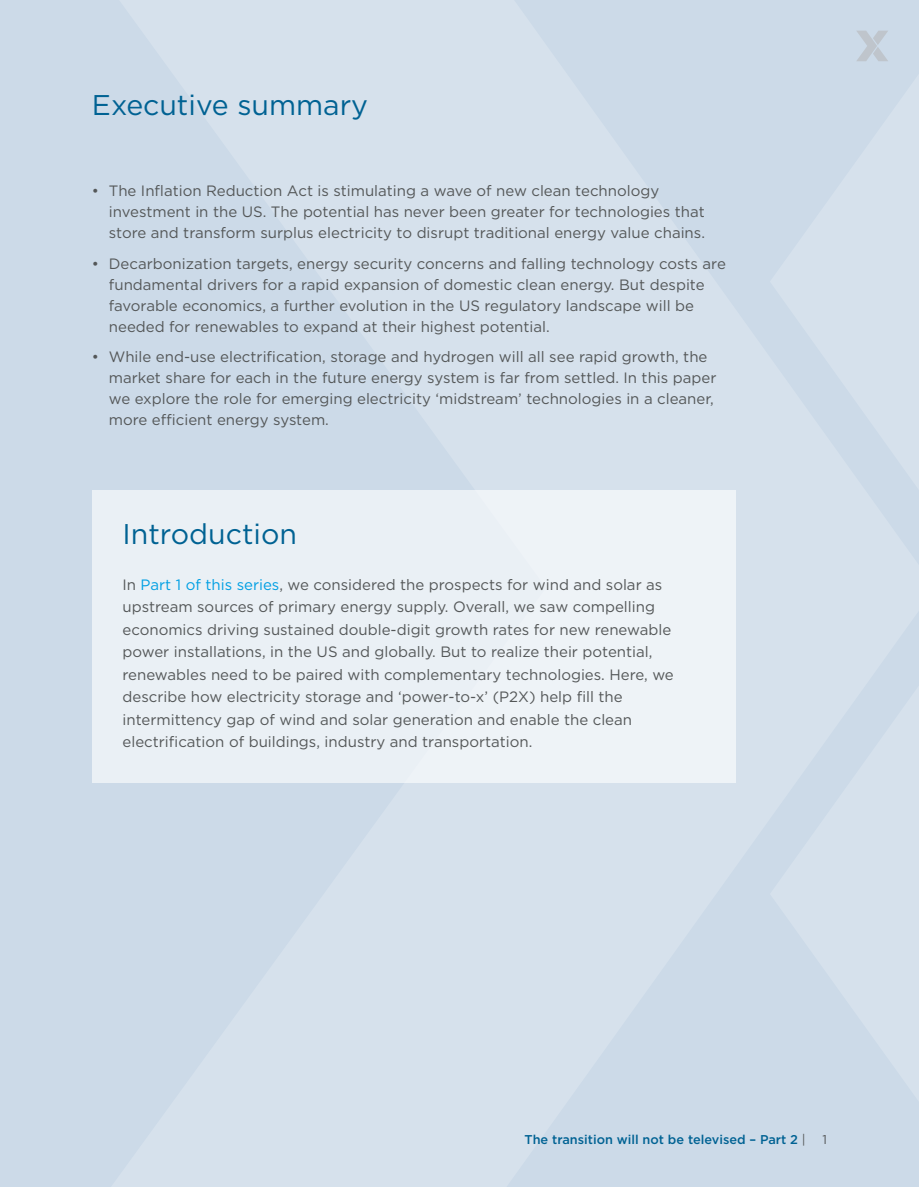
<style>
.page{position:relative;width:919px;height:1187px;background:#fff}
.page>*{position:absolute;margin:0;border:0;box-sizing:border-box;transform-origin:0 0}
.t1{font:28.5px "Gotham";color:#006293}
.t2{font:15px/21px "Gotham";color:#545758}
.t3{font:500 12.75px "Gotham";color:#006293}
.t4{font:12.75px "Gotham";color:#545758}
.s1{color:#009fe3}
.s2{font-weight:400;color:#545758}
</style>
<div class="page">
<div style="left:0;top:0;width:918px;height:1186px;background:#d6e1ec"></div>
<div style="left:92px;top:490px;width:643px;height:292px;background:#eaf0f5"></div>
<svg style="left:857px;top:31px;width:31px;height:30px"></svg>
<h1 class="t1" style="left:92px;top:86px;width:278px">Executive summary</h1>
<p class="t2" style="left:109px;top:180px;width:597px;text-indent:-17px">• The Inflation Reduction Act is stimulating a wave of new clean technology investment in the US. The potential has never been greater for technologies that store and transform surplus electricity to disrupt traditional energy value chains.</p>
<p class="t2" style="left:109px;top:252px;width:618px;text-indent:-17px">• Decarbonization targets, energy security concerns and falling technology costs are fundamental drivers for a rapid expansion of domestic clean energy. But despite favorable economics, a further evolution in the US regulatory landscape will be needed for renewables to expand at their highest potential.</p>
<p class="t2" style="left:109px;top:346px;width:609px;text-indent:-17px">• While end-use electrification, storage and hydrogen will all see rapid growth, the market share for each in the future energy system is far from settled. In this paper we explore the role for emerging electricity ‘midstream’ technologies in a cleaner, more efficient energy system.</p>
<h1 class="t1" style="left:122px;top:515px;width:176px">Introduction</h1>
<p class="t2" style="left:122px;top:573px;width:552px;line-height:22.5px">In <span class="s1">Part 1 of this series</span>, we considered the prospects for wind and solar as upstream sources of primary energy supply. Overall, we saw compelling economics driving sustained double-digit growth rates for new renewable power installations, in the US and globally. But to realize their potential, renewables need to be paired with complementary technologies. Here, we describe how electricity storage and ‘power-to-x’ (P2X) help fill the intermittency gap of wind and solar generation and enable the clean electrification of buildings, industry and transportation.</p>
<p class="t3" style="left:524px;top:1130px;width:283px">The transition will not be televised – Part 2 <span class="s2">|</span></p>
<p class="t4" style="left:822px;top:1130px;width:6px">1</p>
</div>
